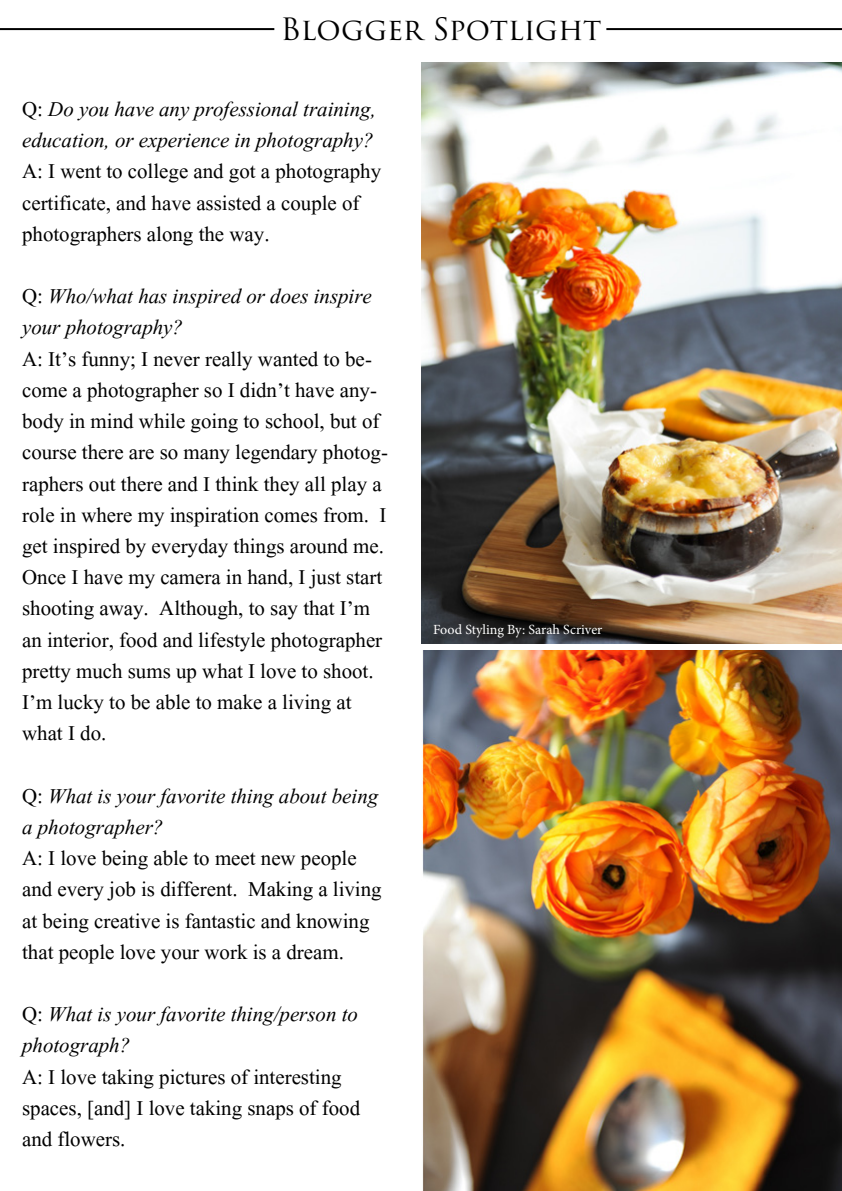
<style>
.page{position:relative;width:842px;height:1191px;background:#fff}
.page>*{position:absolute;margin:0;border:0;box-sizing:border-box;transform-origin:0 0}
.t1{font:30px "Trajan Pro 3";letter-spacing:-.005em;color:#000}
.t2{font:26px/31.2px "Aparajita";color:#000}
.t3{font:italic 26px/31.2px "Aparajita";color:#000}
.t4{font:14px "Minion Pro";color:#fff}
.s1{font-style:normal}
</style>
<div class="page">
<hr style="left:0;top:28px;width:274px;height:2px;background:#000">
<hr style="left:606px;top:28px;width:236px;height:2px;background:#000">
<img style="left:421px;top:63px;width:421px;height:580px">
<img style="left:422px;top:650px;width:420px;height:541px">
<p class="t1" style="left:280px;top:9px;width:322px">Blogger Spotlight</p>
<p class="t3" style="left:22px;top:96px;width:355px"><span class="s1">Q:</span> Do you have any professional training, education, or experience in photography?</p>
<p class="t2" style="left:22px;top:158px;width:360px">A: I went to college and got a photography certificate, and have assisted a couple of photographers along the way.</p>
<p class="t3" style="left:22px;top:283px;width:351px"><span class="s1">Q:</span> Who/what has inspired or does inspire your photography?</p>
<p class="t2" style="left:22px;top:346px;width:368px">A: It’s funny; I never really wanted to be&shy;come a photographer so I didn’t have any&shy;body in mind while going to school, but of course there are so many legendary photog&shy;raphers out there and I think they all play a role in where my inspiration comes from. I get inspired by everyday things around me.<br>Once I have my camera in hand, I just start shooting away. Although, to say that I’m an interior, food and lifestyle photographer pretty much sums up what I love to shoot.<br>I’m lucky to be able to make a living at what I do.</p>
<p class="t3" style="left:22px;top:782px;width:358px"><span class="s1">Q:</span> What is your favorite thing about being a photographer?</p>
<p class="t2" style="left:22px;top:845px;width:361px">A: I love being able to meet new people and every job is different. Making a living at being creative is fantastic and knowing that people love your work is a dream.</p>
<p class="t3" style="left:22px;top:1001px;width:337px"><span class="s1">Q:</span> What is your favorite thing/person to photograph?</p>
<p class="t2" style="left:22px;top:1063px;width:339px">A: I love taking pictures of interesting spaces, [and] I love taking snaps of food and flowers.</p>
<p class="t4" style="left:433px;top:620px;width:171px">Food Styling By: Sarah Scriver</p>
</div>
